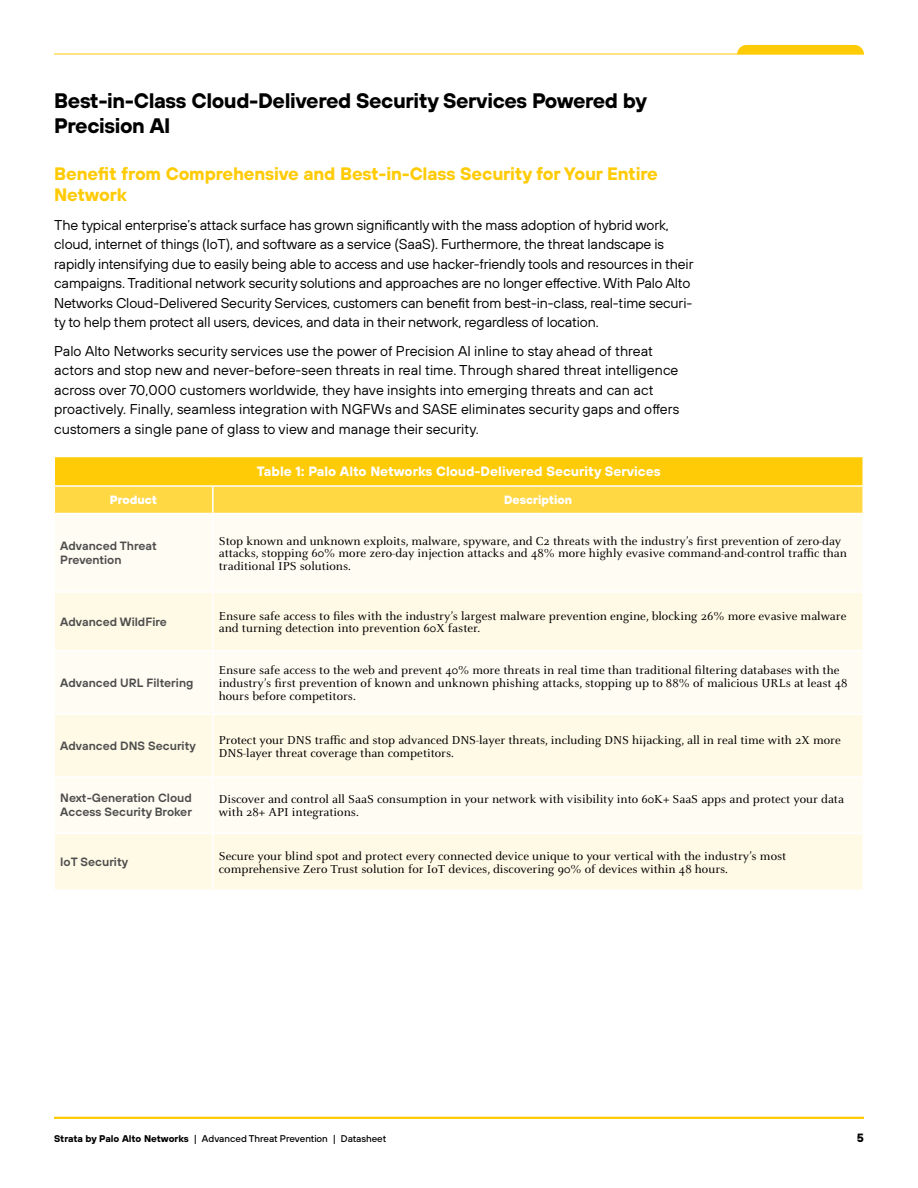
<style>
.page{position:relative;width:918px;height:1188px;background:#fff}
.page>*{position:absolute;margin:0;border:0;box-sizing:border-box;transform-origin:0 0}
.t1{font:700 21px/25.2px "TT Hoves";letter-spacing:-.02em;color:#000}
.t2{font:700 18px/21.6px "TT Hoves";letter-spacing:-.01em;color:#ffcb06}
.t3{font:14.25px/19.5px "TT Hoves";letter-spacing:-.01em;color:#000}
.t4{font:700 13.5px "TT Hoves";color:#fff}
.t5{font:12.75px/12.8px "Celeste Pro";color:#000}
.t6{font:600 12px/14.4px "TT Hoves";color:#4d4d4d}
.t7{font:800 12px "TT Hoves";color:#fff}
.t8{font:700 12px "TT Hoves";color:#000}
.t9{font:500 9.75px "TT Hoves";color:#000}
.s1{font-weight:700}
</style>
<div class="page">
<hr style="left:54px;top:1117px;width:810px;height:2px;background:#ffcb06">
<svg style="left:737px;top:45px;width:127px;height:9px"></svg>
<hr style="left:54px;top:54px;width:810px;height:1px;background:#ffcb06">
<div style="left:55px;top:515px;width:807px;height:76px;background:#fffcf3"></div>
<svg style="left:55px;top:593px;width:807px;height:296px;fill:#fffae6"></svg>
<svg style="left:54px;top:457px;width:809px;height:56px;background:#ffd126"></svg>
<hr style="left:212px;top:487px;width:2px;height:26px;background:#fff">
<hr style="left:862px;top:487px;width:2px;height:26px;background:#fff">
<hr style="left:212px;top:514px;width:2px;height:77px;background:#fff">
<hr style="left:212px;top:593px;width:2px;height:57px;background:#fff">
<hr style="left:54px;top:650px;width:159px;height:2px;background:#fff">
<hr style="left:213px;top:650px;width:651px;height:2px;background:#fff">
<hr style="left:212px;top:652px;width:2px;height:61px;background:#fff">
<hr style="left:54px;top:713px;width:159px;height:2px;background:#fff">
<hr style="left:213px;top:713px;width:651px;height:2px;background:#fff">
<hr style="left:212px;top:715px;width:2px;height:61px;background:#fff">
<hr style="left:54px;top:776px;width:159px;height:2px;background:#fff">
<hr style="left:213px;top:776px;width:651px;height:2px;background:#fff">
<hr style="left:212px;top:778px;width:2px;height:55px;background:#fff">
<hr style="left:54px;top:833px;width:159px;height:1px;background:#fff">
<hr style="left:213px;top:833px;width:651px;height:1px;background:#fff">
<hr style="left:212px;top:834px;width:2px;height:55px;background:#fff">
<hr style="left:54px;top:485px;width:159px;height:2px;background:#fff">
<hr style="left:213px;top:485px;width:651px;height:2px;background:#fff">
<h1 class="t1" style="left:54px;top:87px;width:594px">Best-in-Class Cloud-Delivered Security Services Powered by<br>Precision AI</h1>
<h2 class="t2" style="left:54px;top:162px;width:605px">Benefit from Comprehensive and Best-in-Class Security for Your Entire<br>Network</h2>
<p class="t3" style="left:54px;top:215px;width:641px">The typical enterprise’s attack surface has grown significantly with the mass adoption of hybrid work, cloud, internet of things (IoT), and software as a service (SaaS). Furthermore, the threat landscape is rapidly intensifying due to easily being able to access and use hacker-friendly tools and resources in their campaigns. Traditional network security solutions and approaches are no longer effective. With Palo Alto Networks Cloud-Delivered Security Services, customers can benefit from best-in-class, real-time securi&shy;ty to help them protect all users, devices, and data in their network, regardless of location.</p>
<p class="t3" style="left:54px;top:341px;width:627px">Palo Alto Networks security services use the power of Precision AI inline to stay ahead of threat actors and stop new and never-before-seen threats in real time. Through shared threat intelligence across over 70,000 customers worldwide, they have insights into emerging threats and can act proactively. Finally, seamless integration with NGFWs and SASE eliminates security gaps and offers customers a single pane of glass to view and manage their security.</p>
<p class="t4" style="left:257px;top:462px;width:405px">Table 1: Palo Alto Networks Cloud-Delivered Security Services</p>
<p class="t7" style="left:110px;top:492px;width:49px">Product</p>
<p class="t7" style="left:504px;top:492px;width:69px">Description</p>
<p class="t6" style="left:60px;top:538px;width:98px">Advanced Threat<br>Prevention</p>
<p class="t5" style="left:219px;top:534px;width:630px">Stop known and unknown exploits, malware, spyware, and C2 threats with the industry’s first prevention of zero-day attacks, stopping 60% more zero-day injection attacks and 48% more highly evasive command-and-control traffic than traditional IPS solutions.</p>
<p class="t6" style="left:60px;top:614px;width:108px">Advanced WildFire</p>
<p class="t5" style="left:219px;top:609px;width:629px">Ensure safe access to files with the industry’s largest malware prevention engine, blocking 26% more evasive malware and turning detection into prevention 60X faster.</p>
<p class="t6" style="left:60px;top:675px;width:135px">Advanced URL Filtering</p>
<p class="t5" style="left:219px;top:664px;width:630px">Ensure safe access to the web and prevent 40% more threats in real time than traditional filtering databases with the industry’s first prevention of known and unknown phishing attacks, stopping up to 88% of malicious URLs at least 48 hours before competitors.</p>
<p class="t6" style="left:60px;top:738px;width:137px">Advanced DNS Security</p>
<p class="t5" style="left:219px;top:733px;width:623px">Protect your DNS traffic and stop advanced DNS-layer threats, including DNS hijacking, all in real time with 2X more<br>DNS-layer threat coverage than competitors.</p>
<p class="t6" style="left:60px;top:790px;width:133px">Next-Generation Cloud<br>Access Security Broker</p>
<p class="t5" style="left:219px;top:793px;width:627px">Discover and control all SaaS consumption in your network with visibility into 60K+ SaaS apps and protect your data with 28+ API integrations.</p>
<p class="t6" style="left:60px;top:854px;width:69px">IoT Security</p>
<p class="t5" style="left:219px;top:849px;width:569px">Secure your blind spot and protect every connected device unique to your vertical with the industry’s most comprehensive Zero Trust solution for IoT devices, discovering 90% of devices within 48 hours.</p>
<p class="t9" style="left:54px;top:1132px;width:334px"><span class="s1">Strata by Palo Alto Networks</span> | Advanced Threat Prevention | Datasheet</p>
<p class="t8" style="left:857px;top:1130px;width:9px">5</p>
</div>
